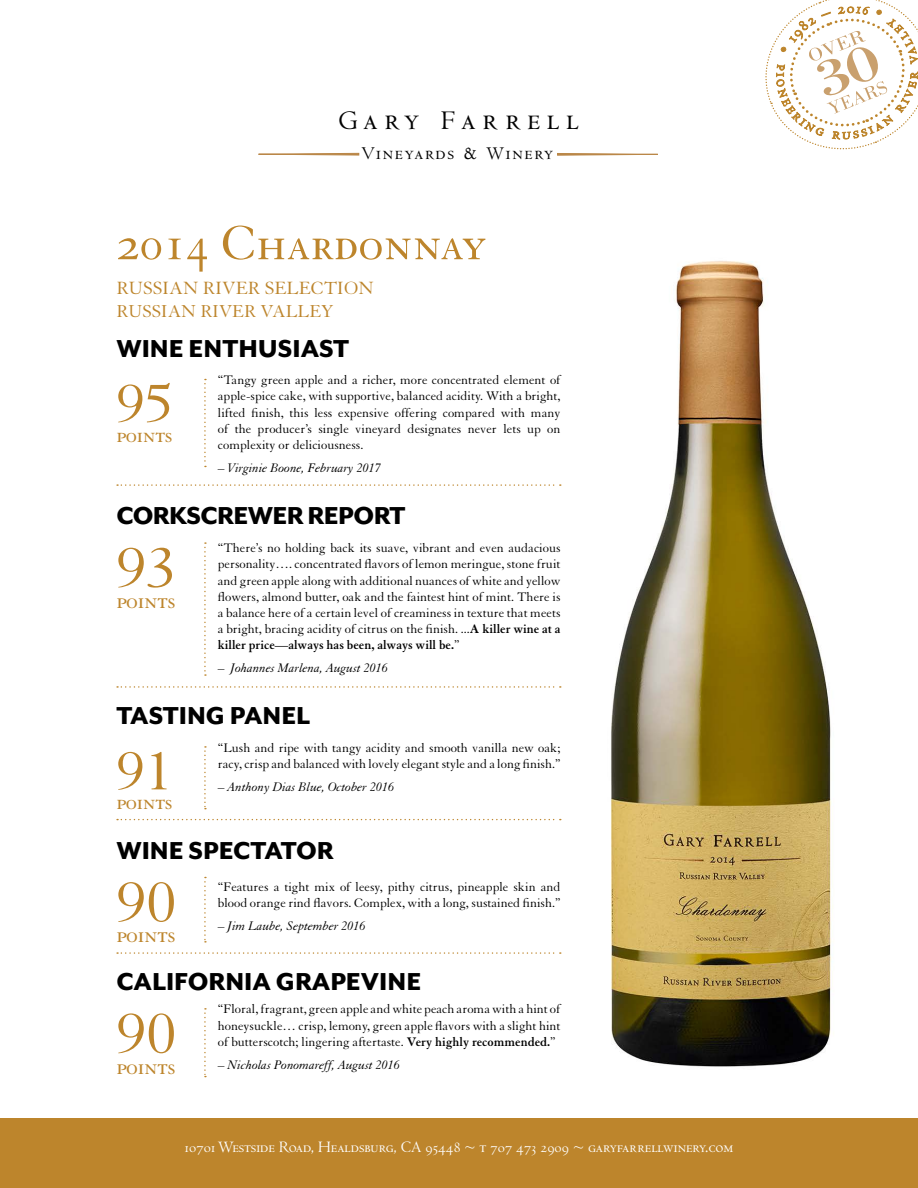
<style>
.page{position:relative;width:918px;height:1188px;background:#fff}
.page>*{position:absolute;margin:0;border:0;box-sizing:border-box;transform-origin:0 0}
.t1{font:61.35px "Granjon";color:#bd852c;scale:1.1 1}
.t2{font:58.35px "Granjon";color:#bd852c;scale:1.1 1}
.t3{font:52.5px "Granjon SC";color:#bd852c}
.t4{font:33.45px "Centaur MT SC";letter-spacing:.2em;color:#000}
.t5{font:800 28.2px "Mr Eaves Mod OT";color:#000}
.t6{font:800 28.2px "Mr Eaves Mod OT";letter-spacing:-.02em;color:#000}
.t7{font:24.6px "Granjon SC";letter-spacing:-.025em;color:#bd852c}
.t8{font:23.4px "Granjon SC";letter-spacing:-.025em;color:#bd852c}
.t9{font:20.4px "Centaur MT SC";letter-spacing:.085em;color:#000}
.t10{font:19.35px "Granjon SC";color:#bd852c}
.t11{font:18.75px "Granjon";color:#bd852c}
.t12{font:16.5px "Centaur MT SC";color:#fff}
.t13{font:13.5px/16.2px "Granjon";color:#000;text-align:justify}
.t14{font:italic 13.5px "Granjon";color:#000}
.s1{font-size:27.9px}
.s2{font-size:18.6px}
.s3{font-size:29.7px}
.s4{font-style:normal}
.s5{font-weight:700}
.s6{font-family:"Centaur"}
</style>
<div class="page">
<svg style="left:259px;top:153px;width:100px;height:3px"></svg>
<svg style="left:557px;top:153px;width:101px;height:3px"></svg>
<div style="left:0;top:1119px;width:918px;height:69px;background:#bd852c"></div>
<img style="left:611px;top:261px;width:222px;height:806px">
<svg style="left:765px;top:0;width:153px;height:150px"></svg>
<svg style="left:204px;top:746px;width:2px;height:63px"></svg>
<svg style="left:204px;top:379px;width:2px;height:88px"></svg>
<svg style="left:204px;top:877px;width:2px;height:66px"></svg>
<svg style="left:204px;top:1008px;width:2px;height:69px"></svg>
<svg style="left:204px;top:542px;width:2px;height:134px"></svg>
<svg style="left:117px;top:819px;width:444px;height:1px"></svg>
<svg style="left:117px;top:952px;width:444px;height:2px"></svg>
<svg style="left:117px;top:686px;width:444px;height:2px"></svg>
<svg style="left:117px;top:484px;width:444px;height:2px"></svg>
<h3 class="t4" style="left:339px;top:101px;width:242px"><span class="s1">G</span>ary <span class="s1">F</span>arrell</h3>
<h3 class="t9" style="left:361px;top:142px;width:194px"><span class="s2">V</span>ineyards <span class="s3">&amp;</span> <span class="s2">W</span>inery</h3>
<h3 class="t3" style="left:116px;top:215px;width:372px">2014 Chardonnay</h3>
<h3 class="t10" style="left:116px;top:278px;width:259px">RUSSIAN RIVER SELECTION</h3>
<h3 class="t11" style="left:116px;top:302px;width:219px">RUSSIAN RIVER VALLEY</h3>
<h3 class="t5" style="left:116px;top:333px;width:234px">WINE ENTHUSIAST</h3>
<h2 class="t2" style="left:116px;top:373px;width:53px">95</h2>
<h3 class="t8" style="left:116px;top:422px;width:58px">points</h3>
<p class="t13" style="left:218px;top:372px;width:344px">“Tangy green apple and a richer, more concentrated element of apple-spice cake, with supportive, balanced acidity. With a bright, lifted finish, this less expensive offering compared with many of the producer’s single vineyard designates never lets up on complexity or deliciousness.</p>
<p class="t14" style="left:218px;top:460px;width:164px"><span class="s4">–</span> Virginie Boone, February 2017</p>
<h3 class="t6" style="left:116px;top:501px;width:291px">CORKSCREWER REPORT</h3>
<h1 class="t1" style="left:116px;top:535px;width:56px">93</h1>
<p class="t13" style="left:218px;top:540px;width:344px">“There’s no holding back its suave, vibrant and even audacious personality…. concentrated flavors of lemon meringue, stone fruit and green apple along with additional nuances of white and yellow flowers, almond butter, oak and the faintest hint of mint. There is a balance here of a certain level of creaminess in texture that meets a bright, bracing acidity of citrus on the finish. ...<span class="s5">A killer wine at a killer price—always has been, always will be.</span>”</p>
<p class="t14" style="left:218px;top:661px;width:171px"><span class="s4">–</span> Johannes Marlena, August 2016</p>
<h3 class="t7" style="left:116px;top:587px;width:61px">points</h3>
<h3 class="t5" style="left:116px;top:701px;width:195px">TASTING PANEL</h3>
<h2 class="t2" style="left:116px;top:740px;width:53px">91</h2>
<h3 class="t8" style="left:116px;top:790px;width:58px">points</h3>
<p class="t13" style="left:218px;top:740px;width:344px">“Lush and ripe with tangy acidity and smooth vanilla new oak; racy, crisp and balanced with lovely elegant style and a long finish.”</p>
<p class="t14" style="left:218px;top:779px;width:178px"><span class="s4">–</span> Anthony Dias Blue, October 2016</p>
<h3 class="t5" style="left:116px;top:835px;width:219px">WINE SPECTATOR</h3>
<h1 class="t1" style="left:116px;top:870px;width:56px">90</h1>
<h3 class="t7" style="left:116px;top:922px;width:61px">points</h3>
<p class="t13" style="left:218px;top:879px;width:344px">“Features a tight mix of leesy, pithy citrus, pineapple skin and blood orange rind flavors. Complex, with a long, sustained finish.”</p>
<p class="t14" style="left:218px;top:919px;width:149px"><span class="s4">–</span> Jim Laube, September 2016</p>
<h3 class="t5" style="left:116px;top:966px;width:306px">CALIFORNIA GRAPEVINE</h3>
<h1 class="t1" style="left:116px;top:1001px;width:56px">90</h1>
<h3 class="t7" style="left:116px;top:1053px;width:61px">points</h3>
<p class="t13" style="left:218px;top:1002px;width:344px">“Floral, fragrant, green apple and white peach aroma with a hint of honeysuckle… crisp, lemony, green apple flavors with a slight hint of butterscotch; lingering aftertaste. <span class="s5">Very highly recommended.</span>”</p>
<p class="t14" style="left:218px;top:1057px;width:183px"><span class="s4">–</span> Nicholas Ponomareff, August 2016</p>
<p class="t12" style="left:185px;top:1138px;width:550px">10701 Westside Road, Healdsburg, CA 95448 <span class="s6">~</span> t 707 473 2909 ~ garyfarrellwinery.com</p>
</div>
